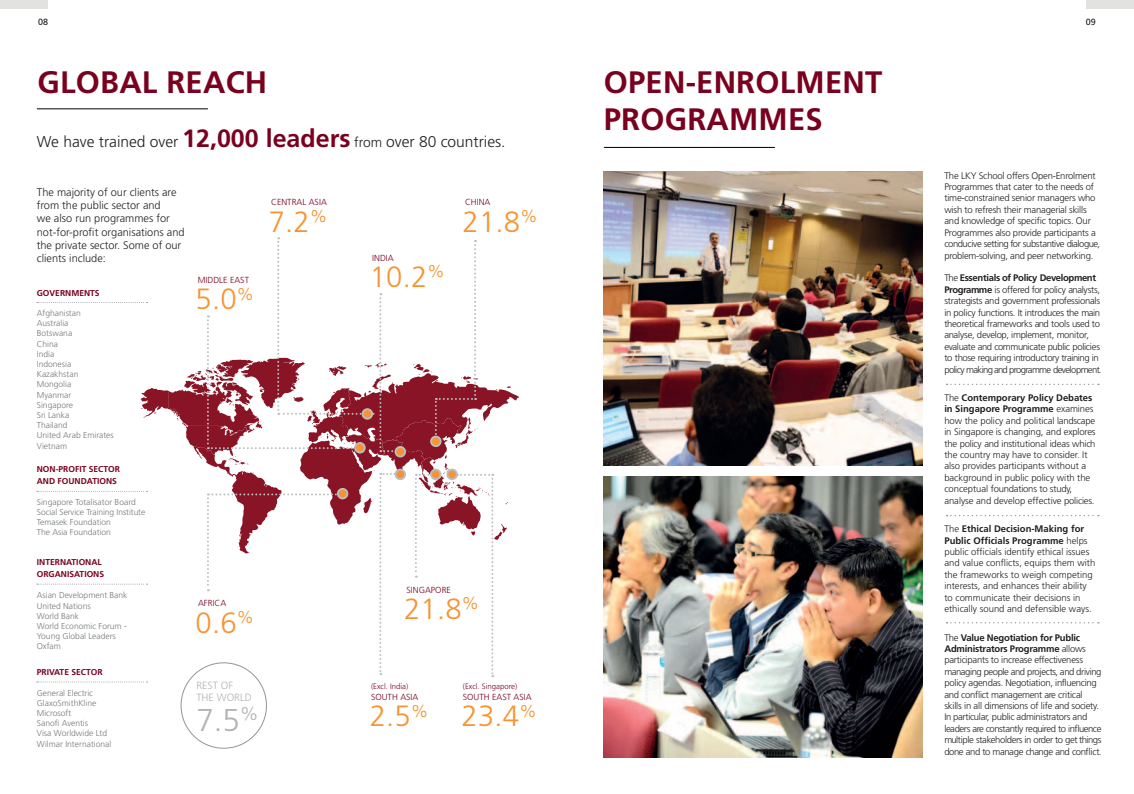
<style>
.page{position:relative;width:1134px;height:794px;background:#fff}
.page>*{position:absolute;margin:0;border:0;box-sizing:border-box;transform-origin:0 0}
.t1{font:300 31.5px "Frutiger LT Std";color:#b2b3b7}
.t2{font:700 31px "Frutiger LT Std";letter-spacing:.005em;color:#79001e}
.t3{font:300 29.3px "Frutiger LT Std";letter-spacing:.005em;color:#f79330}
.t4{font:300 17.1px "Frutiger LT Std";color:#f79330}
.t5{font:300 15.6px "Frutiger LT Std";color:#231f20}
.t6{font:300 11px/13.2px "Frutiger LT Std";color:#231f20}
.t7{font:300 10.5px "Frutiger LT Std";color:#b2b3b7}
.t8{font:300 9.5px/11.4px "Frutiger LT Std";letter-spacing:-.02em;color:#231f20}
.t9{font:300 9.5px/11.4px "Frutiger LT Std";letter-spacing:-.04em;color:#231f20}
.t10{font:300 9.5px/11.4px "Frutiger LT Std";color:#231f20}
.t11{font:9px "Frutiger LT Std";color:#231f20}
.t12{font:300 8.8px "Frutiger LT Std";color:#79001e}
.t13{font:300 8.5px/10.2px "Frutiger LT Std";color:#76787b}
.t14{font:700 8.5px/11.6px "Frutiger LT Std";color:#79001e}
.t15{font:300 7.8px "Frutiger LT Std";color:#79001e}
.s1{font-weight:700;font-size:25px;color:#79001e}
.s2{font-size:13.7px}
.s3{font-weight:700}
</style>
<div class="page">
<div style="left:0;top:0;width:48px;height:9px;background:#e2e2e1"></div>
<div style="left:1086px;top:0;width:48px;height:9px;background:#e2e2e1"></div>
<img style="left:604px;top:476px;width:318px;height:281px">
<img style="left:604px;top:171px;width:318px;height:295px">
<hr style="left:37px;top:108px;width:171px;height:1px;background:#000">
<hr style="left:604px;top:147px;width:171px;height:1px;background:#000">
<svg style="left:37px;top:237px;width:482px;height:445px"></svg>
<div style="left:338px;top:489px;width:9px;height:9px;background:#f79330;border-radius:50%"></div>
<div style="left:337px;top:488px;width:11px;height:11px;border:2px solid #bcbdc0;border-radius:50%"></div>
<div style="left:355px;top:443px;width:10px;height:9px;background:#f79330;border-radius:50%"></div>
<div style="left:354px;top:442px;width:12px;height:11px;border:2px solid #bcbdc0;border-radius:50%"></div>
<div style="left:363px;top:409px;width:9px;height:10px;background:#f79330;border-radius:50%"></div>
<div style="left:362px;top:408px;width:11px;height:12px;border:2px solid #bcbdc0;border-radius:50%"></div>
<div style="left:396px;top:469px;width:9px;height:10px;background:#f79330;border-radius:50%"></div>
<div style="left:395px;top:468px;width:11px;height:12px;border:2px solid #bcbdc0;border-radius:50%"></div>
<div style="left:431px;top:469px;width:9px;height:10px;background:#f79330;border-radius:50%"></div>
<div style="left:430px;top:468px;width:11px;height:12px;border:2px solid #bcbdc0;border-radius:50%"></div>
<div style="left:431px;top:436px;width:10px;height:10px;background:#f79330;border-radius:50%"></div>
<div style="left:430px;top:435px;width:12px;height:12px;border:2px solid #bcbdc0;border-radius:50%"></div>
<div style="left:396px;top:447px;width:9px;height:9px;background:#f79330;border-radius:50%"></div>
<div style="left:395px;top:446px;width:11px;height:11px;border:2px solid #bcbdc0;border-radius:50%"></div>
<svg style="left:947px;top:515px;width:152px;height:1px"></svg>
<svg style="left:947px;top:384px;width:152px;height:1px"></svg>
<svg style="left:947px;top:622px;width:152px;height:1px"></svg>
<p class="t11" style="left:38px;top:17px;width:12px">08</p>
<p class="t11" style="left:1086px;top:17px;width:12px">09</p>
<h2 class="t2" style="left:38px;top:64px;width:61px">GLOBA</h2>
<h2 class="t2" style="left:142px;top:64px;width:122px">L REACH</h2>
<h3 class="t5" style="left:37px;top:133px;width:470px">We have trained over <span class="s1">12,000 leaders</span> <span class="s2">from</span> over 80 countries.</h3>
<p class="t6" style="left:37px;top:186px;width:149px">The majority of our clients are from the public sector and<br>we also run programmes for not-for-profit organisations and the private sector. Some of our clients include:</p>
<p class="t14" style="left:37px;top:287px;width:64px">GOVERN MENTS</p>
<p class="t13" style="left:37px;top:308px;width:78px">Afghanistan<br>Australia<br>Botswana<br>China<br>India<br>Indonesia<br>Kazakhstan<br>Mongolia<br>Myanmar<br>Singapore<br>Sri Lanka<br>Thailand<br>United Arab Emirates<br>Vietnam</p>
<p class="t14" style="left:37px;top:464px;width:82px;text-indent:43px">IT SECTOR<br>AN D FOUNDATIONS</p>
<p class="t14" style="left:37px;top:464px;width:7px">NON</p>
<p class="t14" style="left:56px;top:464px;width:14px">-PROF</p>
<p class="t13" style="left:37px;top:497px;width:110px">Singapore Totalisator Board<br>Social Service Training Institute<br>Temasek Foundation<br>The Asia Foundation</p>
<p class="t14" style="left:37px;top:556px;width:25px">INTERNA</p>
<p class="t14" style="left:72px;top:556px;width:15px">TIONA</p>
<p class="t14" style="left:98px;top:556px;width:6px">L</p>
<p class="t14" style="left:37px;top:568px;width:7px">ORGAN</p>
<p class="t14" style="left:67px;top:568px;width:39px">ISATION S</p>
<p class="t13" style="left:37px;top:590px;width:92px">Asian Development Bank<br>United Nations<br>World Bank<br>World Economic Forum -<br>Young Global Leaders<br>Oxfam</p>
<p class="t14" style="left:37px;top:666px;width:61px">PRIVATE SECTOR</p>
<p class="t13" style="left:37px;top:687px;width:76px">General Electric<br>GlaxoSmithKline<br>Microsoft<br>Sanofi Aventis<br>Visa Worldwide Ltd<br>Wilmar International</p>
<p class="t12" style="left:198px;top:275px;width:53px">MIDDLE EAST</p>
<h3 class="t3" style="left:196px;top:283px;width:60px">5.0<sup>%</sup></h3>
<p class="t12" style="left:271px;top:197px;width:57px">CENTRAL ASIA</p>
<h3 class="t3" style="left:269px;top:205px;width:60px">7.2<sup>%</sup></h3>
<p class="t12" style="left:372px;top:253px;width:8px">India</p>
<h3 class="t3" style="left:370px;top:260px;width:76px">10.2<sup>%</sup></h3>
<p class="t12" style="left:465px;top:197px;width:27px">CHINA</p>
<h3 class="t3" style="left:463px;top:205px;width:76px">21.8<sup>%</sup></h3>
<p class="t12" style="left:406px;top:585px;width:46px">SINGAPORE</p>
<h3 class="t3" style="left:404px;top:592px;width:59px">21.8</h3>
<p class="t12" style="left:198px;top:598px;width:30px">AFRICA</p>
<h3 class="t4" style="left:462px;top:594px;width:19px">%</h3>
<h3 class="t3" style="left:196px;top:606px;width:60px">0.6<sup>%</sup></h3>
<p class="t7" style="left:196px;top:679px;width:12px">Rest</p>
<p class="t7" style="left:221px;top:679px;width:7px">of</p>
<p class="t7" style="left:196px;top:692px;width:7px">the</p>
<p class="t7" style="left:217px;top:692px;width:8px">world</p>
<h1 class="t1" style="left:196px;top:702px;width:64px">7.5<sup>%</sup></h1>
<p class="t15" style="left:371px;top:682px;width:39px">(Excl. India)</p>
<p class="t12" style="left:371px;top:692px;width:7px">south</p>
<p class="t12" style="left:400px;top:692px;width:6px">asia</p>
<h3 class="t3" style="left:370px;top:699px;width:60px">2.5<sup>%</sup></h3>
<p class="t15" style="left:463px;top:682px;width:56px">(Excl. Singapore)</p>
<p class="t12" style="left:463px;top:692px;width:7px">south</p>
<p class="t12" style="left:492px;top:692px;width:27px">EAST asia</p>
<h3 class="t3" style="left:462px;top:699px;width:76px">23.4<sup>%</sup></h3>
<h2 class="t2" style="left:604px;top:64px;width:132px">OPEN-ENRO</h2>
<h2 class="t2" style="left:780px;top:64px;width:104px">LMENT</h2>
<h2 class="t2" style="left:604px;top:101px;width:149px">Programmes</h2>
<p class="t8" style="left:944px;top:170px;width:157px">The LKY School offers Open-Enrolment Programmes that cater to the needs of time-constrained senior managers who wish to refresh their managerial skills and knowledge of specific topics. Our Programmes also provide participants a conducive setting for substantive dialogue, problem-solving, and peer networking.</p>
<p class="t9" style="left:944px;top:272px;width:159px">The <span class="s3">Essentials of Policy Development Programme</span> is offered for policy analysts, strategists and government professionals in policy functions. It introduces the main theoretical frameworks and tools used to analyse, develop, implement, monitor, evaluate and communicate public policies to those requiring introductory training in policy making and programme development.</p>
<p class="t8" style="left:944px;top:392px;width:153px">The <span class="s3">Contemporary Policy Debates in Singapore Programme</span> examines how the policy and political landscape in Singapore is changing, and explores the policy and institutional ideas which the country may have to consider. It also provides participants without a background in public policy with the conceptual foundations to study, analyse and develop effective policies.</p>
<p class="t10" style="left:944px;top:523px;width:152px">The <span class="s3">Ethical Decision-Making for Public Officials Programme</span> helps public officials identify ethical issues and value conflicts, equips them with the frameworks to weigh competing interests, and enhances their ability to communicate their decisions in ethically sound and defensible ways.</p>
<p class="t8" style="left:944px;top:631px;width:159px">The <span class="s3">Value Negotiation for Public Administrators Programme</span> allows participants to increase effectiveness managing people and projects, and driving policy agendas. Negotiation, influencing and conflict management are critical skills in all dimensions of life and society.<br>In particular, public administrators and leaders are constantly required to influence multiple stakeholders in order to get things done and to manage change and conflict.</p>
</div>
